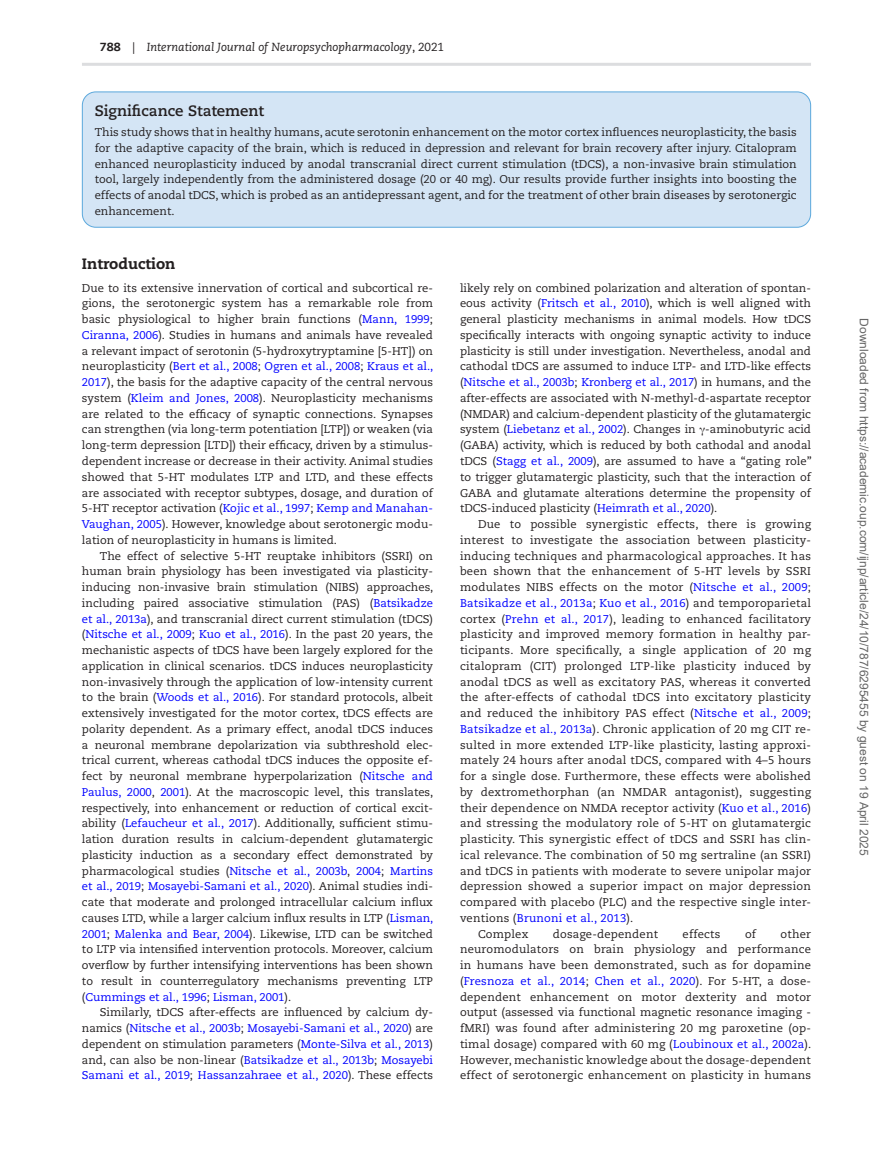
<style>
.page{position:relative;width:893px;height:1174px;background:#fff}
.page>*{position:absolute;margin:0;border:0;box-sizing:border-box;transform-origin:0 0}
.t1{font:700 15px "Caecilia LT Std";color:#231f20}
.t2{font:800 15px "Caecilia LT Std";color:#231f20}
.t3{font:12px "Arial";color:#666}
.t4{font:italic 11.7px "Caecilia LT Std";color:#231f20}
.t5{font:11.25px/15.8px "Caecilia LT Std";letter-spacing:.02em;color:#231f20;text-align:justify}
.t6{font:11.25px "Caecilia LT Std";letter-spacing:.02em;color:#00f}
.s1{font-weight:800;font-style:normal}
.s2{font-style:normal}
.s3{color:#00f}
.s4{font-family:"Gandhari Unicode"}
.s5{color:#231f20}
</style>
<div class="page">
<hr style="left:82px;top:63px;width:729px;height:3px;background:#dcdddf">
<div style="left:82px;top:92px;width:729px;height:135px;background:#d4e5f5;border-radius:14px"></div>
<div style="left:82px;top:91px;width:729px;height:137px;border:1px solid #5ba8dc;border-radius:14px"></div>
<p class="t4" style="left:100px;top:40px;width:346px"><span class="s1">788</span> <span class="s2">|</span> International Journal of Neuropsychopharmacology<span class="s2">, 2021</span></p>
<h1 class="t1" style="left:95px;top:102px;width:171px">Significance Statement</h1>
<p class="t5" style="left:95px;top:124px;width:704px">This study shows that in healthy humans, acute serotonin enhancement on the motor cortex influences neuroplasticity, the basis for the adaptive capacity of the brain, which is reduced in depression and relevant for brain recovery after injury. Citalopram enhanced neuroplasticity induced by anodal transcranial direct current stimulation (tDCS), a non-invasive brain stimulation tool, largely independently from the administered dosage (20 or 40 mg). Our results provide further insights into boosting the effects of anodal tDCS, which is probed as an antidepressant agent, and for the treatment of other brain diseases by serotonergic enhancement.</p>
<h1 class="t2" style="left:82px;top:255px;width:95px">Introduction</h1>
<p class="t5" style="left:82px;top:280px;width:353px">Due to its extensive innervation of cortical and subcortical re&shy;gions, the serotonergic system has a remarkable role from basic physiological to higher brain functions (<span class="s3">Mann, 1999</span>; <span class="s3">Ciranna, 2006</span>). Studies in humans and animals have revealed a relevant impact of serotonin (5-hydroxytryptamine [5-HT]) on neuroplasticity (<span class="s3">Bert et al., 2008</span>; <span class="s3">Ogren et al., 2008</span>; <span class="s3">Kraus et al., 2017</span>), the basis for the adaptive capacity of the central nervous system (<span class="s3">Kleim and Jones, 2008</span>). Neuroplasticity mechanisms are related to the efficacy of synaptic connections. Synapses can strengthen (via long-term potentiation [LTP]) or weaken (via long-term depression [LTD]) their efficacy, driven by a stimulus&shy;dependent increase or decrease in their activity. Animal studies showed that 5-HT modulates LTP and LTD, and these effects are associated with receptor subtypes, dosage, and duration of 5-HT receptor activation (<span class="s3">Kojic et al., 1997</span>; <span class="s3">Kemp and Manahan-Vaughan, 2005</span>). However, knowledge about serotonergic modu&shy;lation of neuroplasticity in humans is limited.</p>
<p class="t5" style="left:82px;top:548px;width:353px;text-indent:18px">The effect of selective 5-HT reuptake inhibitors (SSRI) on human brain physiology has been investigated via plasticity&shy;inducing non-invasive brain stimulation (NIBS) approaches, including paired associative stimulation (PAS) (<span class="s3">Batsikadze et al., 2013a</span>), and transcranial direct current stimulation (tDCS) (<span class="s3">Nitsche et al., 2009</span>; <span class="s3">Kuo et al., 2016</span>). In the past 20 years, the mechanistic aspects of tDCS have been largely explored for the application in clinical scenarios. tDCS induces neuroplasticity non-invasively through the application of low-intensity current to the brain (<span class="s3">Woods et al., 2016</span>). For standard protocols, albeit extensively investigated for the motor cortex, tDCS effects are polarity dependent. As a primary effect, anodal tDCS induces a neuronal membrane depolarization via subthreshold elec&shy;trical current, whereas cathodal tDCS induces the opposite ef&shy;fect by neuronal membrane hyperpolarization (<span class="s3">Nitsche and Paulus, 2000</span>, <span class="s3">2001</span>). At the macroscopic level, this translates, respectively, into enhancement or reduction of cortical excit&shy;ability (<span class="s3">Lefaucheur et al., 2017</span>). Additionally, sufficient stimu&shy;lation duration results in calcium-dependent glutamatergic plasticity induction as a secondary effect demonstrated by pharmacological studies (<span class="s3">Nitsche et al., 2003b</span>, <span class="s3">2004</span>; <span class="s3">Martins et al., 2019</span>; <span class="s3">Mosayebi-Samani et al., 2020</span>). Animal studies indi&shy;cate that moderate and prolonged intracellular calcium influx causes LTD, while a larger calcium influx results in LTP (<span class="s3">Lisman, 2001</span>; <span class="s3">Malenka and Bear, 2004</span>). Likewise, LTD can be switched to LTP via intensified intervention protocols. Moreover, calcium overflow by further intensifying interventions has been shown to result in counterregulatory mechanisms preventing LTP (<span class="s3">Cummings et al., 1996</span>; <span class="s3">Lisman, 2001</span>).</p>
<p class="t5" style="left:82px;top:1005px;width:353px;text-indent:18px">Similarly, tDCS after-effects are influenced by calcium dy&shy;namics (<span class="s3">Nitsche et al., 2003b</span>; <span class="s3">Mosayebi-Samani et al., 2020</span>) are dependent on stimulation parameters (<span class="s3">Monte-Silva et al., 2013</span>) and, can also be non-linear (<span class="s3">Batsikadze et al., 2013b</span>; <span class="s3">Mosayebi Samani et al., 2019</span>; <span class="s3">Hassanzahraee et al., 2020</span>). These effects</p>
<p class="t5" style="left:460px;top:280px;width:353px">likely rely on combined polarization and alteration of spontan&shy;eous activity (<span class="s3">Fritsch et al., 2010</span>), which is well aligned with general plasticity mechanisms in animal models. How tDCS specifically interacts with ongoing synaptic activity to induce plasticity is still under investigation. Nevertheless, anodal and cathodal tDCS are assumed to induce LTP- and LTD-like effects (<span class="s3">Nitsche et al., 2003b</span>; <span class="s3">Kronberg et al., 2017</span>) in humans, and the after-effects are associated with N-methyl-d-aspartate receptor (NMDAR) and calcium-dependent plasticity of the glutamatergic system (<span class="s3">Liebetanz et al., 2002</span>). Changes in <span class="s4">γ</span>-aminobutyric acid (GABA) activity, which is reduced by both cathodal and anodal tDCS (<span class="s3">Stagg et al., 2009</span>), are assumed to have a “gating role” to trigger glutamatergic plasticity, such that the interaction of GABA and glutamate alterations determine the propensity of tDCS-induced plasticity (<span class="s3">Heimrath et al., 2020</span>).</p>
<p class="t5" style="left:478px;top:516px;width:335px">Due to possible synergistic effects, there is growing</p>
<p class="t5" style="left:460px;top:532px;width:353px">interest to investigate the association between plasticity-</p>
<p class="t5" style="left:460px;top:548px;width:353px">inducing techniques and pharmacological approaches. It has</p>
<p class="t5" style="left:460px;top:564px;width:353px">been shown that the enhancement of 5-HT levels by SSRI</p>
<p class="t5" style="left:460px;top:579px;width:352px">modulates NIBS effects on the motor (<span class="s3">Nitsche et al., 2009</span>;</p>
<p class="t6" style="left:460px;top:596px;width:352px">Batsikadze et al., 2013a<span class="s5">;</span> Kuo et al., 2016<span class="s5">) and temporoparietal</span></p>
<p class="t5" style="left:460px;top:611px;width:353px">cortex (<span class="s3">Prehn et al., 2017</span>), leading to enhanced facilitatory</p>
<p class="t5" style="left:460px;top:627px;width:352px">plasticity and improved memory formation in healthy par-</p>
<p class="t5" style="left:460px;top:642px;width:353px">ticipants. More specifically, a single application of 20 mg</p>
<p class="t5" style="left:460px;top:658px;width:352px">citalopram (CIT) prolonged LTP-like plasticity induced by</p>
<p class="t5" style="left:460px;top:674px;width:353px">anodal tDCS as well as excitatory PAS, whereas it converted</p>
<p class="t5" style="left:460px;top:690px;width:353px">the after-effects of cathodal tDCS into excitatory plasticity</p>
<p class="t5" style="left:460px;top:705px;width:352px">and reduced the inhibitory PAS effect (<span class="s3">Nitsche et al., 2009</span>;</p>
<p class="t5" style="left:460px;top:721px;width:352px"><span class="s3">Batsikadze et al., 2013a</span>). Chronic application of 20 mg CIT re-</p>
<p class="t5" style="left:460px;top:737px;width:353px">sulted in more extended LTP-like plasticity, lasting approxi-</p>
<p class="t5" style="left:460px;top:753px;width:353px">mately 24 hours after anodal tDCS, compared with 4–5 hours</p>
<p class="t5" style="left:460px;top:768px;width:352px">for a single dose. Furthermore, these effects were abolished</p>
<p class="t5" style="left:460px;top:784px;width:353px">by dextromethorphan (an NMDAR antagonist), suggesting</p>
<p class="t5" style="left:460px;top:800px;width:353px">their dependence on NMDA receptor activity (<span class="s3">Kuo et al., 2016</span>)</p>
<p class="t5" style="left:460px;top:816px;width:353px">and stressing the modulatory role of 5-HT on glutamatergic</p>
<p class="t5" style="left:460px;top:831px;width:353px">plasticity. This synergistic effect of tDCS and SSRI has clin-</p>
<p class="t5" style="left:460px;top:847px;width:352px">ical relevance. The combination of 50 mg sertraline (an SSRI)</p>
<p class="t5" style="left:460px;top:863px;width:353px">and tDCS in patients with moderate to severe unipolar major</p>
<p class="t5" style="left:460px;top:879px;width:352px">depression showed a superior impact on major depression</p>
<p class="t5" style="left:460px;top:894px;width:352px">compared with placebo (PLC) and the respective single inter-</p>
<p class="t6" style="left:460px;top:911px;width:175px"><span class="s5">ventions (</span>Brunoni et al., 2013<span class="s5">).</span></p>
<p class="t5" style="left:478px;top:926px;width:52px">Complex</p>
<p class="t5" style="left:553px;top:926px;width:107px">dosage-dependent</p>
<p class="t5" style="left:683px;top:926px;width:39px">effects</p>
<p class="t5" style="left:745px;top:926px;width:13px">of</p>
<p class="t5" style="left:460px;top:926px;width:353px;text-indent:321px">other neuromodulators on brain physiology and performance in humans have been demonstrated, such as for dopamine (<span class="s3">Fresnoza et al., 2014</span>; <span class="s3">Chen et al., 2020</span>). For 5-HT, a dose&shy;dependent enhancement on motor dexterity and motor output (assessed via functional magnetic resonance imaging - fMRI) was found after administering 20 mg paroxetine (op&shy;timal dosage) compared with 60 mg (<span class="s3">Loubinoux et al., 2002a</span>).<br>However, mechanistic knowledge about the dosage-dependent effect of serotonergic enhancement on plasticity in humans</p>
<p class="t3" style="left:868px;top:318px;width:539px;rotate:90deg">Downloaded from https://academic.oup.com/ijnp/article/24/10/787/6295455 by guest on 19 April 2025</p>
</div>
